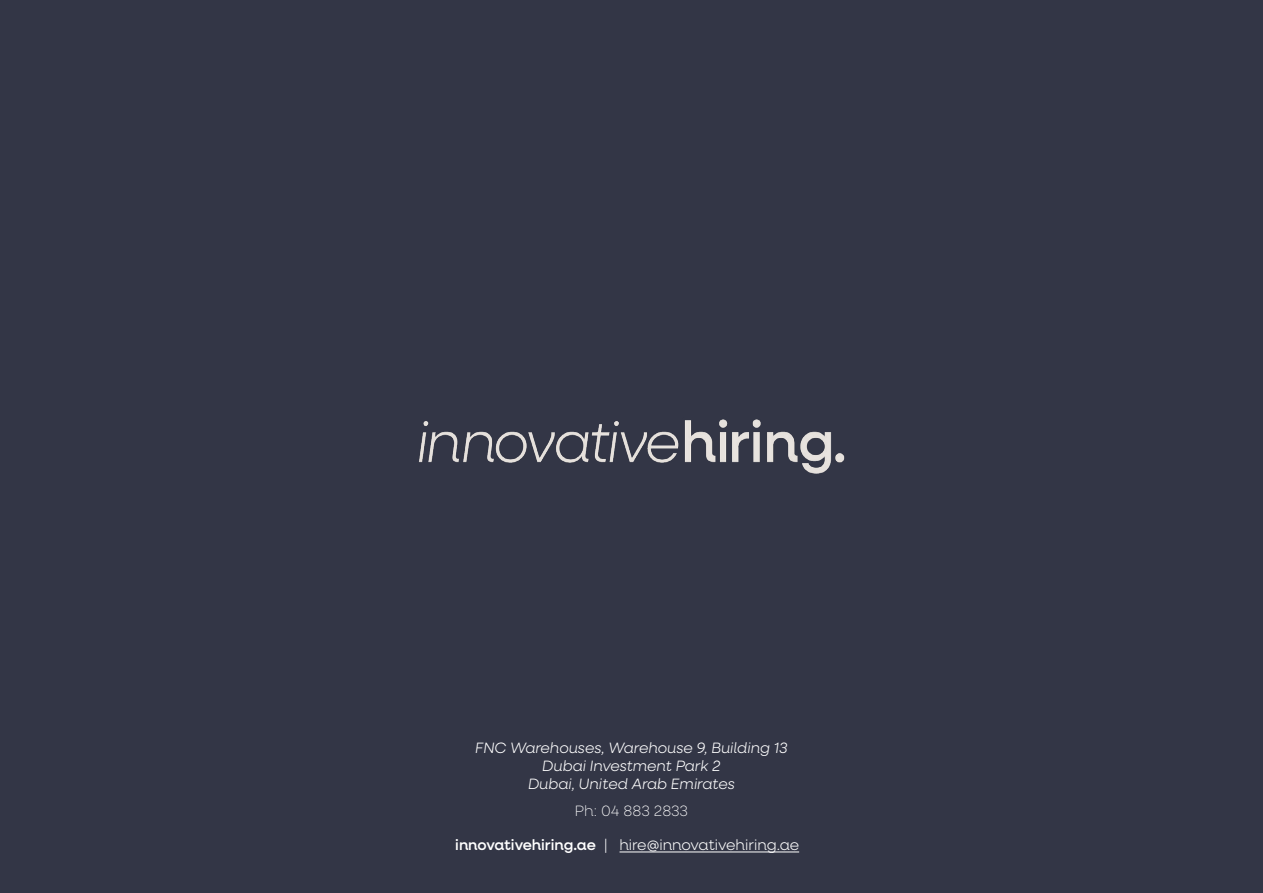
<style>
.page{position:relative;width:1263px;height:893px;background:#333646}
.page>*{position:absolute;margin:0;border:0;box-sizing:border-box;transform-origin:0 0}
.t1{font:italic 300 15px/18px "Neulis Neue";color:#fff;text-align:center}
.t2{font:300 15px "Neulis Neue";color:#fff}
.t3{font:200 15px "Neulis Neue";letter-spacing:-.005em;color:#fff}
.s1{font-weight:500}
</style>
<div class="page">
<img style="left:419px;top:419px;width:426px;height:55px">
<hr style="left:619px;top:852px;width:180px;height:1px;background:#fff">
<p class="t1" style="left:475px;top:738px;width:314px">FNC Warehouses, Warehouse 9, Building 13<br>Dubai Investment Park 2<br>Dubai, United Arab Emirates</p>
<p class="t3" style="left:575px;top:800px;width:115px">Ph: 04 883 2833</p>
<p class="t2" style="left:455px;top:835px;width:345px"><span class="s1">innovativehiring.ae</span> | hire@innovativehiring.ae</p>
</div>
